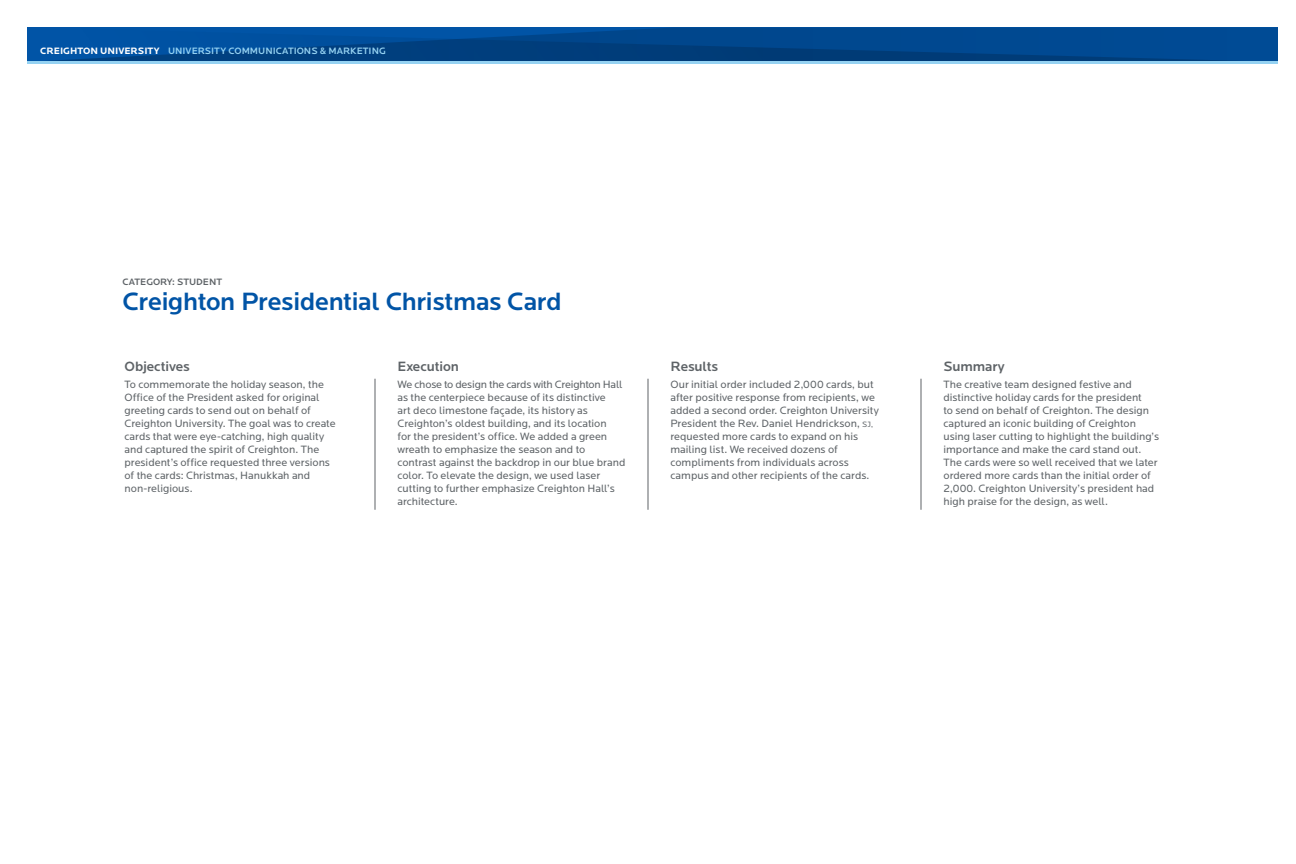
<style>
.page{position:relative;width:1296px;height:864px;background:#fff}
.page>*{position:absolute;margin:0;border:0;box-sizing:border-box;transform-origin:0 0}
.Heading_3{font:500 26px "Locator";letter-spacing:-.01em;color:#0154a6}
.Heading_3-2{font:500 14px "Locator";letter-spacing:-.01em;color:#5e6367}
.Body{font:11px/13px "Locator";color:#5e6367}
.t1{font:500 9.6px "Locator";color:#95d2f2}
.t2{font:500 9.6px "Locator";color:#5e6367}
.s1{font-weight:700;color:#fff}
.s2{font-size:8px}
</style>
<div class="page">
<svg style="left:27px;top:27px;width:1251px;height:35px;background:#044b91"></svg>
<hr style="left:27px;top:62px;width:1251px;height:2px;background:#95d2f2">
<hr style="left:921px;top:379px;width:1px;height:131px;background:#5e6367">
<hr style="left:648px;top:379px;width:1px;height:131px;background:#5e6367">
<hr style="left:375px;top:379px;width:1px;height:131px;background:#5e6367">
<p class="t1" style="left:40px;top:45px;width:347px"><span class="s1">CREIGHTON UNIVERSITY</span> UNIVERSITY COMMUNICATIONS &amp; MARKETING</p>
<p class="t2" style="left:122px;top:277px;width:101px">CATEGORY: STUDENT</p>
<p class="Heading_3" style="left:122px;top:287px;width:441px">Creighton Presidential Christmas Card</p>
<p class="Heading_3-2" style="left:125px;top:358px;width:67px">Objectives</p>
<p class="Body" style="left:125px;top:378px;width:213px">To commemorate the holiday season, the Office of the President asked for original greeting cards to send out on behalf of Creighton University. The goal was to create cards that were eye-catching, high quality and captured the spirit of Creighton. The president’s office requested three versions of the cards: Christmas, Hanukkah and non-religious.</p>
<p class="Heading_3-2" style="left:398px;top:358px;width:63px">Execution</p>
<p class="Body" style="left:398px;top:378px;width:229px">We chose to design the cards with Creighton Hall as the centerpiece because of its distinctive<br>art deco limestone façade, its history as Creighton’s oldest building, and its location<br>for the president’s office. We added a green wreath to emphasize the season and to contrast against the backdrop in our blue brand color. To elevate the design, we used laser cutting to further emphasize Creighton Hall’s architecture.</p>
<p class="Heading_3-2" style="left:671px;top:358px;width:49px">Results</p>
<p class="Body" style="left:671px;top:378px;width:210px">Our initial order included 2,000 cards, but after positive response from recipients, we added a second order. Creighton University President the Rev. Daniel Hendrickson, <span class="s2">SJ, </span>requested more cards to expand on his mailing list. We received dozens of compliments from individuals across campus and other recipients of the cards.</p>
<p class="Heading_3-2" style="left:944px;top:358px;width:63px">Summary</p>
<p class="Body" style="left:944px;top:378px;width:217px">The creative team designed festive and distinctive holiday cards for the president<br>to send on behalf of Creighton. The design captured an iconic building of Creighton using laser cutting to highlight the building’s importance and make the card stand out.<br>The cards were so well received that we later ordered more cards than the initial order of 2,000. Creighton University’s president had high praise for the design, as well.</p>
</div>
